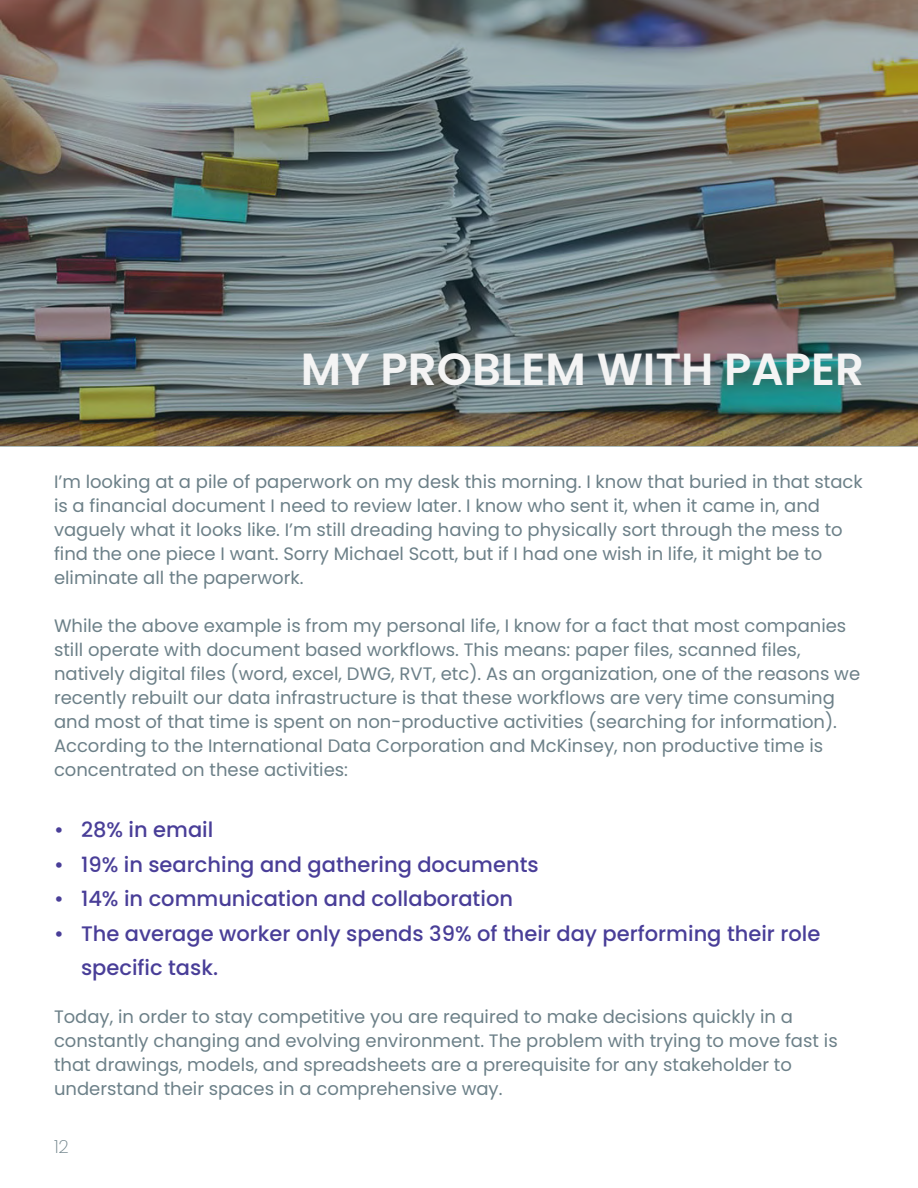
<style>
.page{position:relative;width:918px;height:1188px;background:#fff}
.page>*{position:absolute;margin:0;border:0;box-sizing:border-box;transform-origin:0 0}
.Service_Name{font:600 45px "Poppins";color:#f4f4f4}
.t1{font:500 21px/34.5px "Poppins";color:#493e98}
.t2{font:18px/24px "Poppins";color:#6c8088}
.t3{font:200 18px "Poppins";color:#6c8088}
</style>
<div class="page">
<img style="left:0;top:0;width:918px;height:446px">
<p class="Service_Name" style="left:301px;top:343px;width:565px">MY PROBLEM WITH PAPER</p>
<p class="t2" style="left:54px;top:470px;width:810px">I’m looking at a pile of paperwork on my desk this morning. I know that buried in that stack is a financial document I need to review later. I know who sent it, when it came in, and</p>
<p class="t2" style="left:54px;top:518px;width:790px">vaguely what it looks like. I’m still dreading having to physically sort through the mess to find the one piece I want. Sorry Michael Scott, but if I had one wish in life, it might be to</p>
<p class="t2" style="left:54px;top:566px;width:251px">eliminate all the paperwork.</p>
<p class="t2" style="left:54px;top:614px;width:794px">While the above example is from my personal life, I know for a fact that most companies still operate with document based workflows. This means: paper files, scanned files,</p>
<p class="t2" style="left:54px;top:662px;width:808px">natively digital files (word, excel, DWG, RVT, etc). As an organization, one of the reasons we recently rebuilt our data infrastructure is that these workflows are very time consuming and most of that time is spent on non-productive activities (searching for information).<br>According to the International Data Corporation and McKinsey, non productive time is concentrated on these activities:</p>
<p class="t1" style="left:54px;top:813px;width:161px">• 28% in email</p>
<p class="t1" style="left:54px;top:847px;width:486px">• 19% in searching and gathering documents</p>
<p class="t1" style="left:54px;top:882px;width:461px">• 14% in communication and collaboration</p>
<p class="t1" style="left:81px;top:916px;width:741px;text-indent:-27px">• The average worker only spends 39% of their day performing their role specific task.</p>
<p class="t2" style="left:54px;top:1005px;width:741px">Today, in order to stay competitive you are required to make decisions quickly in a</p>
<p class="t2" style="left:54px;top:1029px;width:785px">constantly changing and evolving environment. The problem with trying to move fast is that drawings, models, and spreadsheets are a prerequisite for any stakeholder to</p>
<p class="t2" style="left:54px;top:1077px;width:450px">understand their spaces in a comprehensive way.</p>
<p class="t3" style="left:54px;top:1136px;width:16px">12</p>
</div>
